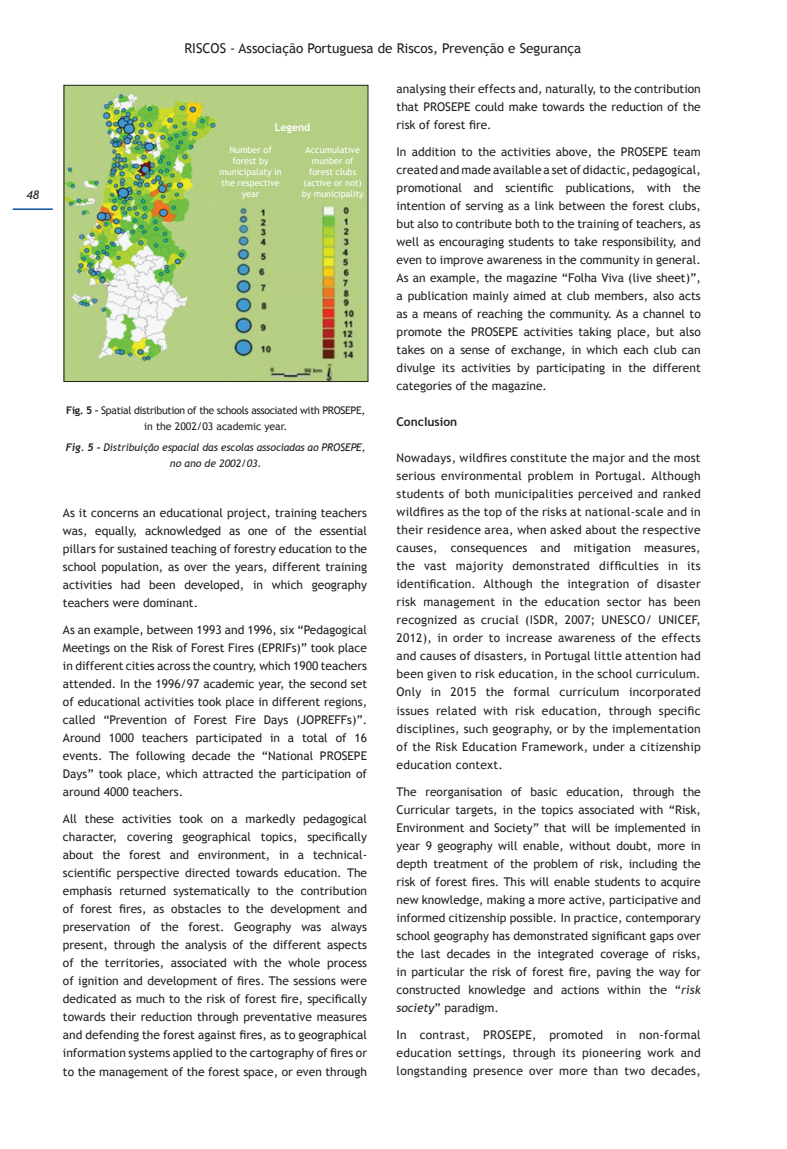
<style>
.page{position:relative;width:787px;height:1149px;background:#fff}
.page>*{position:absolute;margin:0;border:0;box-sizing:border-box;transform-origin:0 0}
.t1{font:13.5px "Trebuchet MS";color:#231f20}
.t2{font:12px/18px "Trebuchet MS";color:#231f20;text-align:justify}
.t3{font:700 12px "Trebuchet MS";color:#231f20}
.t4{font:italic 12px "Trebuchet MS";color:#231f20}
.t5{font:10.5px/16.5px "Trebuchet MS";letter-spacing:-.03em;color:#231f20;text-align:center}
.t6{font:italic 10.5px/16.5px "Trebuchet MS";letter-spacing:-.01em;color:#231f20;text-align:center}
.t7{font:700 10.5px "Trebuchet MS";color:#fff}
.t8{font:9px/10.8px "Trebuchet MS";color:#fff;text-align:center}
.s1{font-weight:700}
.s2{font-family:"Trebuchet";font-weight:700}
.s3{font-style:italic}
</style>
<div class="page">
<hr style="left:13px;top:208px;width:40px;height:2px;background:#0a4fa2">
<img style="left:66px;top:87px;width:300px;height:292px">
<img style="left:222px;top:205px;width:6px;height:174px">
<div style="left:218px;top:87px;width:148px;height:118px;background:#b4cf83"></div>
<p class="t4" style="left:27px;top:188px;width:14px">48</p>
<p class="t1" style="left:184px;top:40px;width:398px">RI SCOS - Associação Portuguesa de Riscos, Prevenção e Segurança</p>
<p class="t7" style="left:275px;top:121px;width:37px">Legend</p>
<p class="t8" style="left:302px;top:145px;width:64px">Accumulative munber of forest clubs (active or not) by municipality</p>
<p class="t8" style="left:219px;top:145px;width:64px">Number of forest by municipalaty in the respective year</p>
<p class="t5" style="left:66px;top:401px;width:300px"><span class="s1">Fig. 5 –</span> Spatial distribution of the schools associated with PROSEPE, in the 2002/03 academic year.</p>
<p class="t6" style="left:66px;top:439px;width:301px"><span class="s2">Fig. 5 -</span> Distribuição espacial das escolas associadas ao PROSEPE, no ano de 2002/03.</p>
<p class="t2" style="left:63px;top:504px;width:306px">As it concerns an educational project, training teachers was, equally, acknowledged as one of the essential pillars for sustained teaching of forestry education to the school population, as over the years, different training activities had been developed, in which geography teachers were dominant.</p>
<p class="t2" style="left:63px;top:621px;width:306px">As an example, between 1993 and 1996, six “Pedagogical Meetings on the Risk of Forest Fires (EPRIFs)” took place in different cities across the country, which 1900 teachers attended. In the 1996/97 academic year, the second set of educational activities took place in different regions, called “Prevention of Forest Fire Days (JOPREFFs)”.<br>Around 1000 teachers participated in a total of 16 events. The following decade the “National PROSEPE Days” took place, which attracted the participation of around 4000 teachers.</p>
<p class="t2" style="left:63px;top:810px;width:306px">All these activities took on a markedly pedagogical character, covering geographical topics, specifically about the forest and environment, in a technical&shy;scientific perspective directed towards education. The emphasis returned systematically to the contribution of forest fires, as obstacles to the development and preservation of the forest. Geography was always present, through the analysis of the different aspects of the territories, associated with the whole process of ignition and development of fires. The sessions were dedicated as much to the risk of forest fire, specifically towards their reduction through preventative measures and defending the forest against fires, as to geographical information systems applied to the cartography of fires or to the management of the forest space, or even through</p>
<p class="t2" style="left:396px;top:80px;width:306px">analysing their effects and, naturally, to the contribution that PROSEPE could make towards the reduction of the risk of forest fire.</p>
<p class="t2" style="left:396px;top:143px;width:306px">I n addition to the activities above, the PROSEPE team created and made available a set of didactic, pedagogical, promotional and scientific publications, with the intention of serving as a link between the forest clubs, but also to contribute both to the training of teachers, as well as encouraging students to take responsibility, and even to improve awareness in the community in general.<br>As an example, the magazine “Folha Viva (live sheet)”, a publication mainly aimed at club members, also acts as a means of reaching the community. As a channel to promote the PROSEPE activities taking place, but also takes on a sense of exchange, in which each club can divulge its activities by participating in the different categories of the magazine.</p>
<p class="t3" style="left:396px;top:414px;width:62px">Conclusion</p>
<p class="t2" style="left:396px;top:449px;width:305px">Nowadays, wildfires constitute the major and the most serious environmental problem in Portugal. Although students of both municipalities perceived and ranked wildfires as the top of the risks at national-scale and in their residence area, when asked about the respective causes, consequences and mitigation measures, the vast majority demonstrated difficulties in its identification. Although the integration of disaster risk management in the education sector has been recognized as crucial (I SDR, 2007; UNESCO / UNICEF, 2012), in order to increase awareness of the effects and causes of disasters, in Portugal little attention had been given to risk education, in the school curriculum.<br>Only in 2015 the formal curriculum incorporated issues related with risk education, through specific disciplines, such geography, or by the implementation of the Risk Education Framework, under a citizenship education context.</p>
<p class="t2" style="left:396px;top:782px;width:306px">The reorganisation of basic education, through the Curricular targets, in the topics associated with “Risk, Environment and Society” that will be implemented in year 9 geography will enable, without doubt, more in depth treatment of the problem of risk, including the risk of forest fires. This will enable students to acquire new knowledge, making a more active, participative and informed citizenship possible. In practice, contemporary school geography has demonstrated significant gaps over the last decades in the integrated coverage of risks, in particular the risk of forest fire, paving the way for constructed knowledge and actions within the “<span class="s3">risk society</span>” paradigm.</p>
<p class="t2" style="left:396px;top:1025px;width:305px">I n contrast, PROSEPE, promoted in non-formal education settings, through its pioneering work and longstanding presence over more than two decades,</p>
</div>
